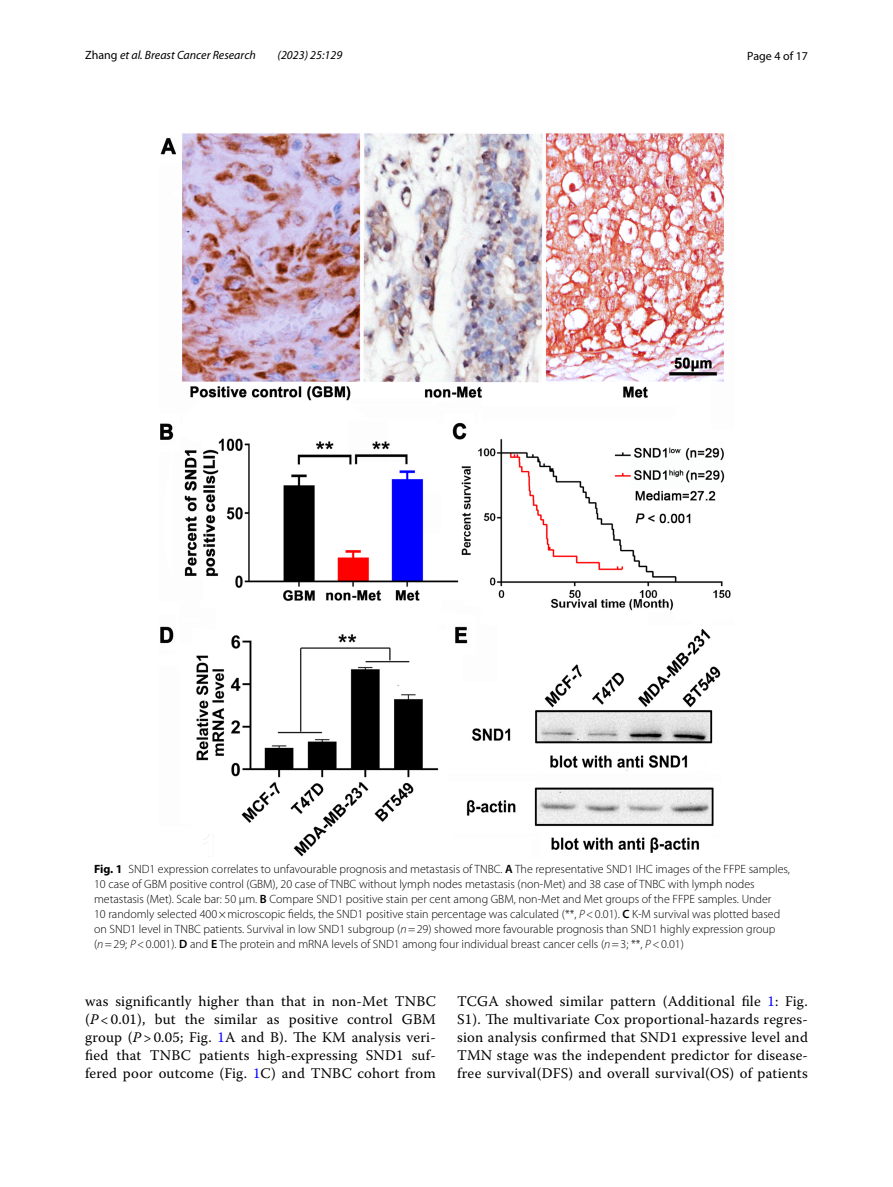
<style>
.page{position:relative;width:893px;height:1187px;background:#fff}
.page>*{position:absolute;margin:0;border:0;box-sizing:border-box;transform-origin:0 0}
.t1{font:14.7px/18px "Warnock Pro";letter-spacing:.015em;color:#000;text-align:justify}
.t2{font:300 12px/15px "Myriad Pro";color:#000}
.t3{font:italic 12px "Myriad Pro";color:#000}
.t4{font:12px "Myriad Pro";color:#000}
.s1{font-style:normal}
.s2{font-weight:700}
.s3{font-weight:600}
.s4{font-style:italic}
.s5{color:#00f}
</style>
<div class="page">
<img style="left:160px;top:133px;width:571px;height:724px">
<p class="t3" style="left:85px;top:48px;width:172px"><span class="s1">Zhang</span> et al. Breast Cancer Research</p>
<p class="t3" style="left:278px;top:48px;width:66px">(2023) 25:129</p>
<p class="t4" style="left:747px;top:48px;width:62px">Page 4 of 17</p>
<p class="t2" style="left:94px;top:861px;width:697px"><span class="s2">Fig. 1</span> SND1 expression correlates to unfavourable prognosis and metastasis of TNBC. <span class="s3">A</span> The representative SND1 IHC images of the FFPE samples, 10 case of GBM positive control (GBM), 20 case of TNBC without lymph nodes metastasis (non-Met) and 38 case of TNBC with lymph nodes metastasis (Met). Scale bar: 50 μm. <span class="s3">B</span> Compare SND1 positive stain per cent among GBM, non-Met and Met groups of the FFPE samples. Under<br>10 randomly selected 400×microscopic fields, the SND1 positive stain percentage was calculated (**, <span class="s4">P</span>&lt;0.01). <span class="s3">C</span> K-M survival was plotted based on SND1 level in TNBC patients. Survival in low SND1 subgroup (<span class="s4">n</span>=29) showed more favourable prognosis than SND1 highly expression group (<span class="s4">n</span>=29; <span class="s4">P</span>&lt;0.001). <span class="s3">D</span> and <span class="s3">E</span> The protein and mRNA levels of SND1 among four individual breast cancer cells (<span class="s4">n</span>=3; **, <span class="s4">P</span>&lt;0.01)</p>
<p class="t1" style="left:85px;top:991px;width:352px">was significantly higher than that in non-Met TNBC (<span class="s4">P</span> &lt; 0.01), but the similar as positive control GBM group (<span class="s4">P</span> &gt; 0.05; Fig. <span class="s5">1</span>A and B). The KM analysis veri&shy;fied that TNBC patients high-expressing SND1 suf&shy;fered poor outcome (Fig. <span class="s5">1</span>C) and TNBC cohort from</p>
<p class="t1" style="left:457px;top:991px;width:352px">TCGA showed similar pattern (Additional file <span class="s5">1</span>: Fig.<br>S1). The multivariate Cox proportional-hazards regres&shy;sion analysis confirmed that SND1 expressive level and TMN stage was the independent predictor for disease&shy;free survival(DFS) and overall survival(OS) of patients</p>
</div>
